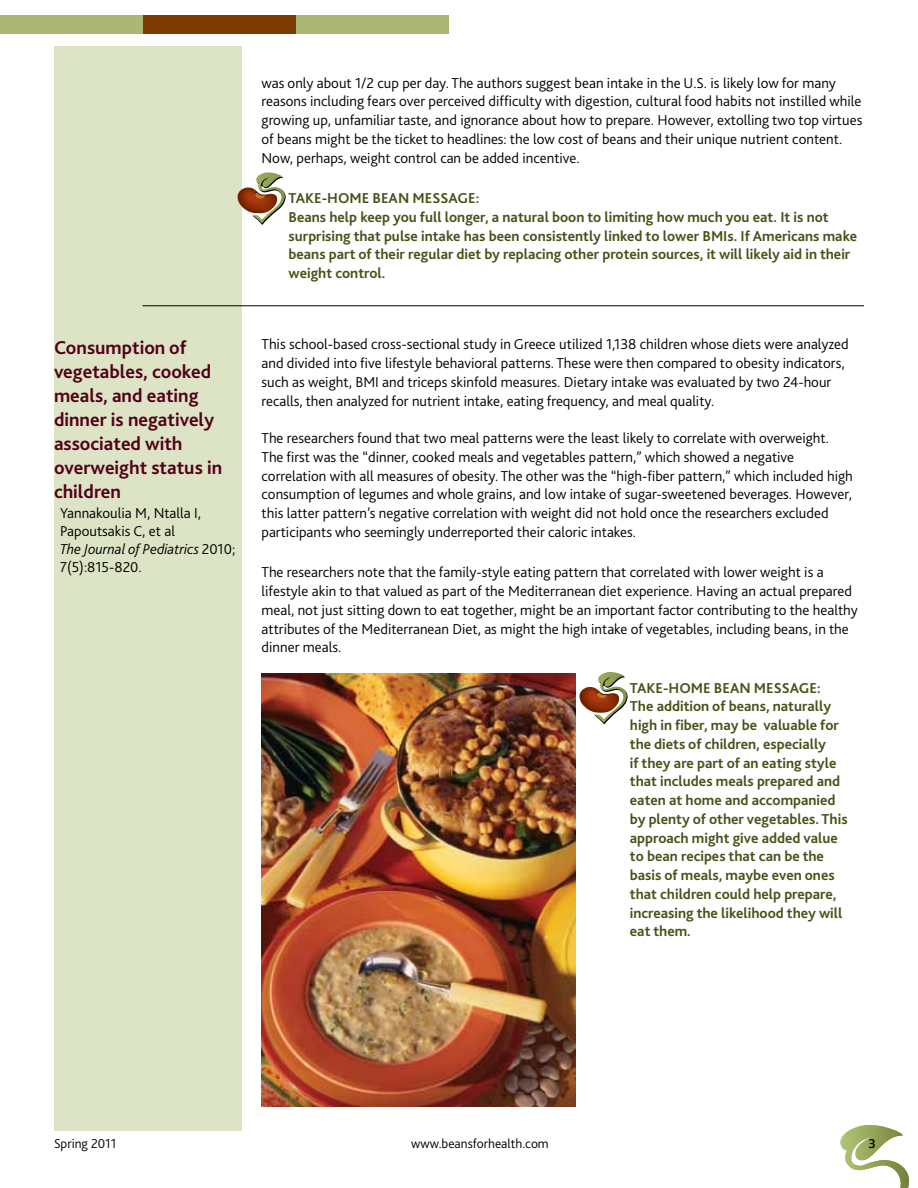
<style>
.page{position:relative;width:918px;height:1188px;background:#fff}
.page>*{position:absolute;margin:0;border:0;box-sizing:border-box;transform-origin:0 0}
.t1{font:700 19.5px/24px "Bliss 2";color:#520018}
.t2{font:300 15px/18.8px "Bliss 2";color:#000}
.t3{font:700 15px/18.8px "Bliss 2";color:#455218}
.t4{font:300 13.5px "Bliss 2";color:#000}
.t5{font:500 13.5px "Bliss 2";color:#000}
.s1{font-style:italic}
</style>
<div class="page">
<svg style="left:840px;top:1125px;width:69px;height:63px"></svg>
<div style="left:54px;top:46px;width:187px;height:1085px;background:#dce4c5"></div>
<div style="left:296px;top:15px;width:153px;height:19px;background:#adb774"></div>
<div style="left:142px;top:15px;width:154px;height:19px;background:#7c3b00"></div>
<div style="left:0;top:15px;width:143px;height:19px;background:#adb774"></div>
<hr style="left:142px;top:305px;width:722px;height:1px;background:#000">
<img style="left:579px;top:687px;width:15px;height:25px">
<svg style="left:594px;top:672px;width:34px;height:52px"></svg>
<img style="left:237px;top:187px;width:15px;height:26px">
<svg style="left:252px;top:172px;width:34px;height:53px"></svg>
<img style="left:262px;top:674px;width:314px;height:433px">
<h1 class="t1" style="left:54px;top:335px;width:170px">Consumption of vegetables, cooked meals, and eating dinner is negatively associated with overweight status in children</h1>
<p class="t2" style="left:60px;top:503px;width:177px;line-height:18px">Yannakoulia M, Ntalla I,<br>Papoutsakis C, et al<br><span class="s1">The Journal of Pediatrics</span> 2010;<br>7(5):815-820.</p>
<p class="t2" style="left:262px;top:73px;width:602px">was only about 1/2 cup per day. The authors suggest bean intake in the U.S. is likely low for many reasons including fears over perceived difficulty with digestion, cultural food habits not instilled while growing up, unfamiliar taste, and ignorance about how to prepare. However, extolling two top virtues of beans might be the ticket to headlines: the low cost of beans and their unique nutrient content.<br>Now, perhaps, weight control can be added incentive.</p>
<p class="t3" style="left:289px;top:188px;width:570px">TAKE-HOME BEAN MESSAGE:<br>Beans help keep you full longer, a natural boon to limiting how much you eat. It is not surprising that pulse intake has been consistently linked to lower BMIs. If Americans make beans part of their regular diet by replacing other protein sources, it will likely aid in their weight control.</p>
<p class="t2" style="left:262px;top:335px;width:589px">This school-based cross-sectional study in Greece utilized 1,138 children whose diets were analyzed and divided into five lifestyle behavioral patterns. These were then compared to obesity indicators, such as weight, BMI and triceps skinfold measures. Dietary intake was evaluated by two 24-hour recalls, then analyzed for nutrient intake, eating frequency, and meal quality.</p>
<p class="t2" style="left:262px;top:429px;width:593px">The researchers found that two meal patterns were the least likely to correlate with overweight.<br>The first was the “dinner, cooked meals and vegetables pattern,” which showed a negative correlation with all measures of obesity. The other was the “high-fiber pattern,” which included high consumption of legumes and whole grains, and low intake of sugar-sweetened beverages. However, this latter pattern’s negative correlation with weight did not hold once the researchers excluded participants who seemingly underreported their caloric intakes.</p>
<p class="t2" style="left:262px;top:563px;width:598px">The researchers note that the family-style eating pattern that correlated with lower weight is a lifestyle akin to that valued as part of the Mediterranean diet experience. Having an actual prepared meal, not just sitting down to eat together, might be an important factor contributing to the healthy attributes of the Mediterranean Diet, as might the high intake of vegetables, including beans, in the dinner meals.</p>
<p class="t3" style="left:630px;top:678px;width:219px">TAKE-HOME BEAN MESSAGE:<br>The addition of beans, naturally high in fiber, may be valuable for the diets of children, especially<br>if they are part of an eating style that includes meals prepared and eaten at home and accompanied by plenty of other vegetables. This approach might give added value to bean recipes that can be the basis of meals, maybe even ones that children could help prepare, increasing the likelihood they will eat them.</p>
<p class="t4" style="left:54px;top:1135px;width:64px">Spring 2011</p>
<p class="t4" style="left:411px;top:1135px;width:139px">www.beansforhealth.com</p>
<p class="t5" style="left:869px;top:1135px;width:9px">3</p>
</div>
